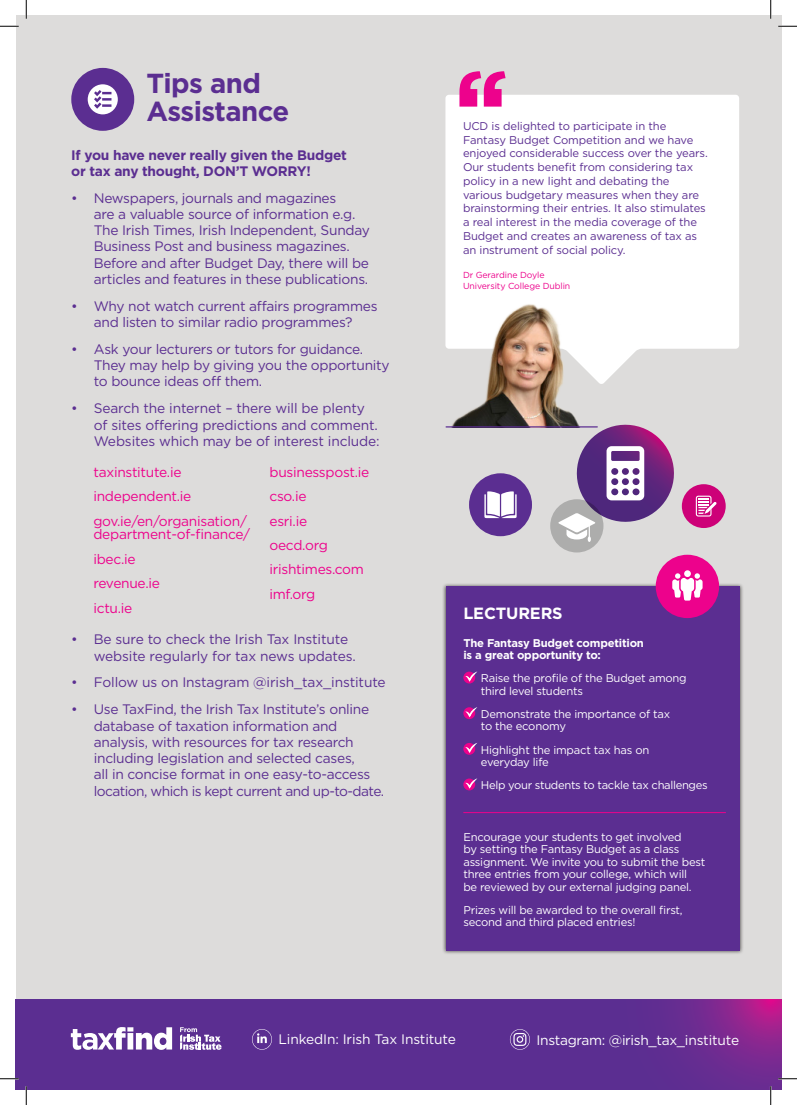
<style>
.page{position:relative;width:797px;height:1105px;background:#fff}
.page>*{position:absolute;margin:0;border:0;box-sizing:border-box;transform-origin:0 0}
.t1{font:700 27.5px/27.5px "Gotham";letter-spacing:-.02em;color:#5b2e91}
.t2{font:700 16.25px "Gotham";letter-spacing:-.01em;color:#fff}
.t3{font:13.75px/16.2px "Gotham";letter-spacing:-.02em;color:#5b2e91}
.t4{font:13.75px/13.8px "Gotham";letter-spacing:-.02em;color:#ed028c}
.t5{font:700 13.75px/16.2px "Gotham";letter-spacing:-.02em;color:#5b2e91}
.t6{font:13.75px "Gotham";letter-spacing:-.01em;color:#fff}
.t7{font:11.25px/12.5px "Gotham";letter-spacing:-.02em;color:#fff}
.t8{font:11.25px/13.8px "Gotham";letter-spacing:-.01em;color:#5b2e91}
.t9{font:700 11.25px/12.5px "Gotham";letter-spacing:-.02em;color:#fff}
.t10{font:8.75px/11.2px "Gotham";letter-spacing:-.01em;color:#ed028c}
</style>
<div class="page">
<div style="left:16px;top:16px;width:765px;height:1073px;background:#dddcdb"></div>
<div style="left:71px;top:68px;width:63px;height:63px;background:#5b2e91;border-radius:50%"></div>
<svg style="left:88px;top:84px;width:30px;height:30px"></svg>
<svg style="left:135px;top:999px;width:635px;height:90px;background:#5f2d90"></svg>
<div style="left:16px;top:999px;width:119px;height:90px;background:#5b2e91"></div>
<svg style="left:770px;top:999px;width:11px;height:90px"></svg>
<div style="left:442px;top:582px;width:301px;height:373px;background:#231f20;opacity:.75"></div>
<div style="left:445px;top:586px;width:294px;height:365px;background:#5b2e91"></div>
<div style="left:655px;top:555px;width:64px;height:63px;background:#ed028c;border-radius:50%"></div>
<svg style="left:672px;top:570px;width:30px;height:31px"></svg>
<hr style="left:463px;top:812px;width:263px;height:1px;background:#ed028c">
<svg style="left:463px;top:672px;width:12px;height:11px"></svg>
<svg style="left:465px;top:671px;width:12px;height:11px"></svg>
<svg style="left:463px;top:707px;width:12px;height:12px"></svg>
<svg style="left:465px;top:707px;width:12px;height:10px"></svg>
<svg style="left:463px;top:743px;width:12px;height:12px"></svg>
<svg style="left:465px;top:743px;width:12px;height:10px"></svg>
<svg style="left:463px;top:778px;width:12px;height:12px"></svg>
<svg style="left:465px;top:778px;width:12px;height:11px"></svg>
<svg style="left:445px;top:95px;width:294px;height:289px;background:#fcfcfc"></svg>
<svg style="left:459px;top:71px;width:46px;height:36px"></svg>
<img style="left:451px;top:303px;width:141px;height:123px">
<hr style="left:446px;top:426px;width:151px;height:1px;background:#5b2e91">
<svg style="left:71px;top:1027px;width:101px;height:23px"></svg>
<svg style="left:180px;top:1027px;width:41px;height:23px"></svg>
<div style="left:469px;top:473px;width:63px;height:63px;background:#5b2e91;border-radius:50%"></div>
<svg style="left:484px;top:491px;width:32px;height:27px"></svg>
<div style="left:550px;top:499px;width:53px;height:53px;background:#adadac;border-radius:50%"></div>
<svg style="left:558px;top:419px;width:116px;height:123px"></svg>
<div style="left:682px;top:484px;width:43px;height:44px;background:#cd0178;border-radius:50%"></div>
<svg style="left:695px;top:496px;width:21px;height:21px"></svg>
<svg style="left:510px;top:1029px;width:20px;height:21px"></svg>
<svg style="left:252px;top:1029px;width:20px;height:21px"></svg>
<svg style="left:0;top:25px;width:19px;height:2px"></svg>
<svg style="left:778px;top:25px;width:19px;height:2px"></svg>
<svg style="left:0;top:1078px;width:19px;height:1px"></svg>
<svg style="left:778px;top:1078px;width:19px;height:1px"></svg>
<svg style="left:25px;top:0;width:2px;height:19px"></svg>
<svg style="left:25px;top:1086px;width:2px;height:19px"></svg>
<svg style="left:770px;top:0;width:1px;height:19px"></svg>
<svg style="left:770px;top:1086px;width:1px;height:19px"></svg>
<p class="t1" style="left:146px;top:70px;width:144px">Tips and<br>Assistance</p>
<p class="t5" style="left:71px;top:146px;width:277px">If you have never really given the Budget or tax any thought, DON’T WORRY!</p>
<p class="t3" style="left:94px;top:189px;width:278px;text-indent:-22px">• Newspapers, journals and magazines<br>are a valuable source of information e.g.<br>The Irish Times, Irish Independent, Sunday Business Post and business magazines.<br>Before and after Budget Day, there will be articles and features in these publications.</p>
<p class="t3" style="left:71px;top:297px;width:308px;text-align:center">• Why not watch current affairs programmes and listen to similar radio programmes?</p>
<p class="t3" style="left:94px;top:341px;width:297px;text-indent:-22px">• Ask your lecturers or tutors for guidance.<br>They may help by giving you the opportunity to bounce ideas off them.</p>
<p class="t3" style="left:94px;top:400px;width:287px;text-indent:-22px">• Search the internet – there will be plenty of sites offering predictions and comment.<br>Websites which may be of interest include:</p>
<p class="t4" style="left:93px;top:465px;width:90px">taxinstitute.ie</p>
<p class="t4" style="left:93px;top:489px;width:99px">independent.ie</p>
<p class="t4" style="left:93px;top:514px;width:158px">gov.ie/en/organisation/ department-of-finance/</p>
<p class="t4" style="left:93px;top:552px;width:44px">ibec.ie</p>
<p class="t4" style="left:93px;top:576px;width:68px">revenue.ie</p>
<p class="t4" style="left:93px;top:600px;width:40px">ictu.ie</p>
<p class="t4" style="left:269px;top:465px;width:101px">businesspost.ie</p>
<p class="t4" style="left:269px;top:489px;width:39px">cso.ie</p>
<p class="t4" style="left:269px;top:514px;width:39px">esri.ie</p>
<p class="t4" style="left:269px;top:538px;width:60px">oecd.org</p>
<p class="t4" style="left:269px;top:562px;width:96px">irishtimes.com</p>
<p class="t4" style="left:269px;top:587px;width:47px">imf.org</p>
<p class="t3" style="left:94px;top:631px;width:263px;text-indent:-22px">• Be sure to check the Irish Tax Institute website regularly for tax news updates.</p>
<p class="t3" style="left:71px;top:674px;width:316px">• Follow us on Instagram @irish_tax_institute</p>
<p class="t3" style="left:94px;top:701px;width:292px;text-indent:-22px">• Use TaxFind, the Irish Tax Institute’s online database of taxation information and analysis, with resources for tax research including legislation and selected cases,<br>all in concise format in one easy-to-access location, which is kept current and up-to-date.</p>
<p class="t8" style="left:463px;top:119px;width:246px">UCD is delighted to participate in the Fantasy Budget Competition and we have enjoyed considerable success over the years.<br>Our students benefit from considering tax policy in a new light and debating the various budgetary measures when they are brainstorming their entries. It also stimulates a real interest in the media coverage of the Budget and creates an awareness of tax as an instrument of social policy.</p>
<p class="t10" style="left:463px;top:269px;width:109px">Dr Gerardine Doyle<br>University College Dublin</p>
<p class="t2" style="left:463px;top:602px;width:101px">LECTURERS</p>
<p class="t9" style="left:463px;top:636px;width:182px">The Fantasy Budget competition is a great opportunity to:</p>
<p class="t7" style="left:481px;top:672px;width:207px">Raise the profile of the Budget among third level students</p>
<p class="t7" style="left:481px;top:707px;width:191px">Demonstrate the importance of tax to the economy</p>
<p class="t7" style="left:481px;top:743px;width:170px">Highlight the impact tax has on everyday life</p>
<p class="t7" style="left:481px;top:779px;width:228px">Help your students to tackle tax challenges</p>
<p class="t7" style="left:463px;top:830px;width:243px">Encourage your students to get involved<br>by setting the Fantasy Budget as a class assignment. We invite you to submit the best three entries from your college, which will<br>be reviewed by our external judging panel.</p>
<p class="t7" style="left:463px;top:903px;width:221px">Prizes will be awarded to the overall first, second and third placed entries!</p>
<p class="t6" style="left:278px;top:1030px;width:179px">LinkedIn: Irish Tax Institute</p>
<p class="t6" style="left:536px;top:1031px;width:204px">Instagram: @irish_tax_institute</p>
</div>
